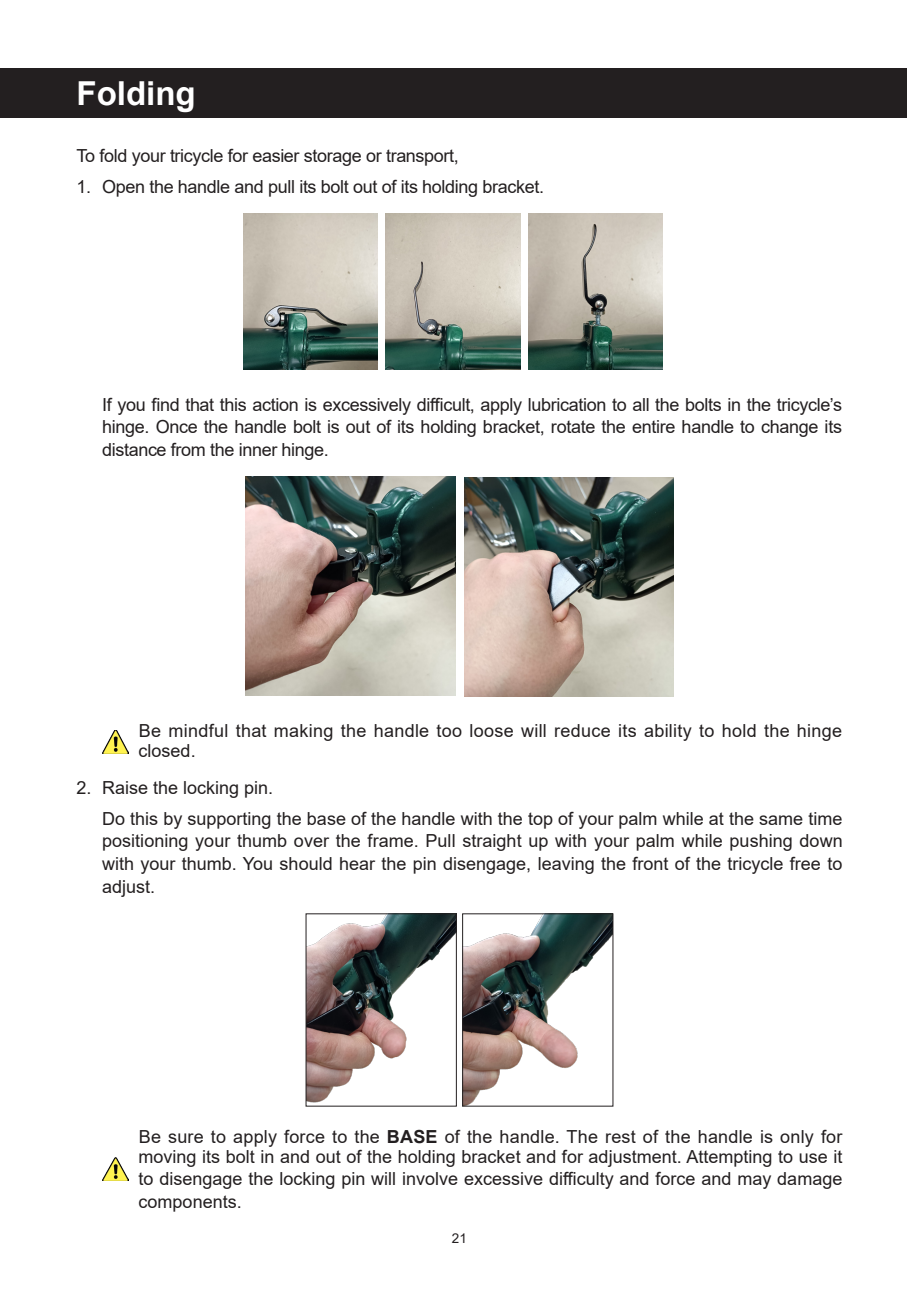
<style>
.page{position:relative;width:919px;height:1289px;background:#fff}
.page>*{position:absolute;margin:0;border:0;box-sizing:border-box;transform-origin:0 0}
.t1{font:700 33px "Arial";color:#fff}
.缩进{font:18px/22.5px "Arial";color:#231f20}
.缩进-2{font:18px "Arial";letter-spacing:-.02em;color:#231f20}
.t2{font:13.5px "Arial";color:#231f20}
.s1{font-weight:700}
</style>
<div class="page">
<img style="left:102px;top:730px;width:27px;height:23px">
<div style="left:0;top:68px;width:906px;height:50px;background:#231f20"></div>
<img style="left:244px;top:214px;width:134px;height:155px">
<img style="left:386px;top:214px;width:134px;height:155px">
<img style="left:528px;top:214px;width:134px;height:155px">
<img style="left:245px;top:477px;width:210px;height:218px">
<img style="left:464px;top:478px;width:209px;height:218px">
<img style="left:307px;top:915px;width:148px;height:188px">
<div style="left:305px;top:913px;width:152px;height:193px;border:1px solid #231f20"></div>
<img style="left:464px;top:915px;width:147px;height:189px">
<div style="left:462px;top:913px;width:151px;height:193px;border:1px solid #231f20"></div>
<img style="left:102px;top:1157px;width:27px;height:23px">
<p class="t1" style="left:77px;top:70px;width:121px">Folding</p>
<p class="缩进-2" style="left:77px;top:144px;width:384px">To fold your tricycle for easier storage or transport,</p>
<p class="缩进-2" style="left:77px;top:175px;width:469px">1. Open the handle and pull its bolt out of its holding bracket.</p>
<p class="缩进" style="left:102px;top:393px;width:741px;text-align:justify">If you find that this action is excessively difficult, apply lubrication to all the bolts in the tricycle’s hinge. Once the handle bolt is out of its holding bracket, rotate the entire handle to change its distance from the inner hinge.</p>
<p class="缩进" style="left:139px;top:720px;width:705px;line-height:20.2px">Be mindful that making the handle too loose will reduce its ability to hold the hinge closed.</p>
<p class="缩进" style="left:77px;top:776px;width:198px">2. Raise the locking pin.</p>
<p class="缩进" style="left:102px;top:807px;width:742px;text-align:justify">Do this by supporting the base of the handle with the top of your palm while at the same time positioning your thumb over the frame. Pull straight up with your palm while pushing down with your thumb. You should hear the pin disengage, leaving the front of the tricycle free to adjust.</p>
<p class="缩进" style="left:139px;top:1125px;width:705px;line-height:20.2px">Be sure to apply force to the <span class="s1">BASE</span> of the handle. The rest of the handle is only for moving its bolt in and out of the holding bracket and for adjustment. Attempting to use it</p>
<p class="缩进" style="left:139px;top:1167px;width:705px">to disengage the locking pin will involve excessive difficulty and force and may damage components.</p>
<p class="t2" style="left:452px;top:1228px;width:17px">21</p>
</div>
